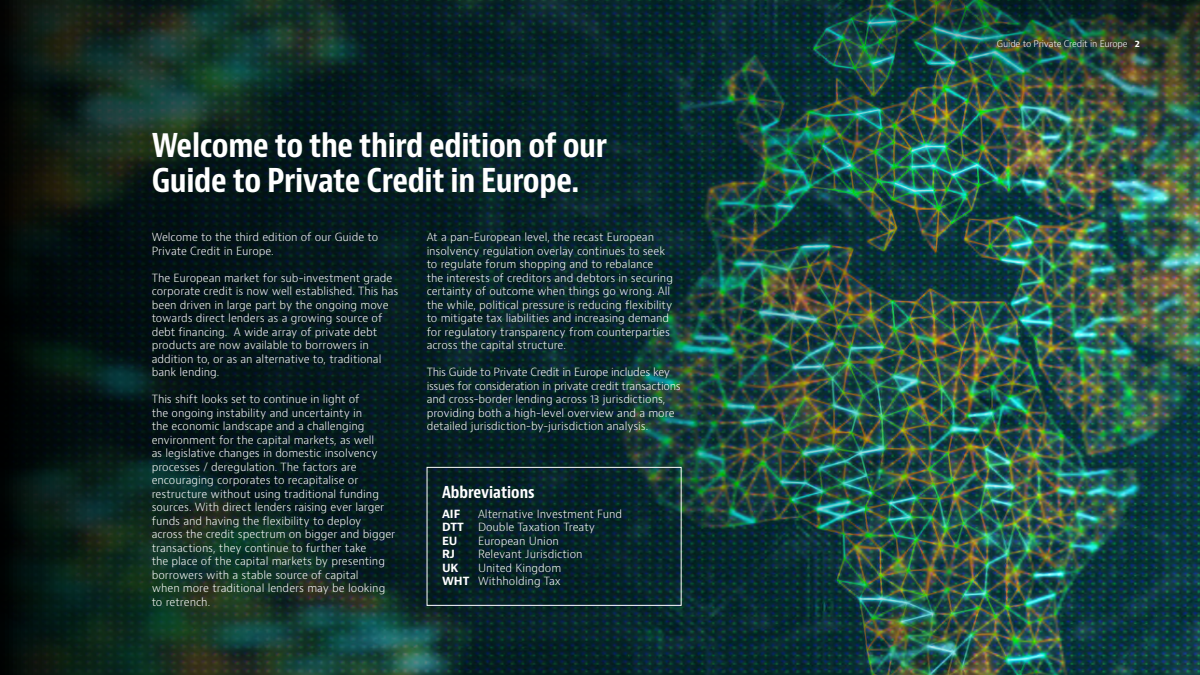
<style>
.page{position:relative;width:1200px;height:675px;background:#fff}
.page>*{position:absolute;margin:0;border:0;box-sizing:border-box;transform-origin:0 0}
.t1{font:700 condensed 32px/35px "Baker Mc Kenzie Bernini";letter-spacing:-.01em;color:#fff}
.t2{font:700 condensed 16px "Baker Mc Kenzie Bernini";color:#fff}
.t3{font:300 11px/13.5px "Baker Mc Kenzie Bernini";letter-spacing:-.005em;color:#fff}
.t4{font:700 11px "Baker Mc Kenzie Bernini";color:#fff}
.t5{font:300 9px "Baker Mc Kenzie Bernini";letter-spacing:-.02em;color:#fff}
.s1{font-weight:700}
</style>
<div class="page">
<img style="left:1048px;top:222px;width:152px;height:453px">
<img style="left:1048px;top:0;width:152px;height:222px">
<img style="left:0;top:0;width:1048px;height:675px">
<div style="left:427px;top:467px;width:255px;height:139px;border:1px solid #fff"></div>
<h1 class="t1" style="left:152px;top:129px;width:457px">Welcome to the third edition of our<br>Guide to Private Credit in Europe.</h1>
<p class="t3" style="left:427px;top:231px;width:248px">At a pan-European level, the recast European insolvency regulation overlay continues to seek to regulate forum shopping and to rebalance<br>the interests of creditors and debtors in securing certainty of outcome when things go wrong. All the while, political pressure is reducing flexibility to mitigate tax liabilities and increasing demand for regulatory transparency from counterparties across the capital structure.</p>
<p class="t3" style="left:427px;top:366px;width:256px">This Guide to Private Credit in Europe includes key issues for consideration in private credit transactions and cross-border lending across 13 jurisdictions, providing both a high-level overview and a more detailed jurisdiction-by-jurisdiction analysis.</p>
<p class="t3" style="left:152px;top:231px;width:228px">Welcome to the third edition of our Guide to<br>Private Credit in Europe.</p>
<p class="t3" style="left:152px;top:271px;width:248px">The European market for sub-investment grade corporate credit is now well established. This has been driven in large part by the ongoing move towards direct lenders as a growing source of debt financing. A wide array of private debt products are now available to borrowers in addition to, or as an alternative to, traditional bank lending.</p>
<p class="t3" style="left:152px;top:393px;width:245px">This shift looks set to continue in light of<br>the ongoing instability and uncertainty in<br>the economic landscape and a challenging environment for the capital markets, as well<br>as legislative changes in domestic insolvency processes / deregulation. The factors are encouraging corporates to recapitalise or restructure without using traditional funding sources. With direct lenders raising ever larger funds and having the flexibility to deploy across the credit spectrum on bigger and bigger transactions, they continue to further take<br>the place of the capital markets by presenting borrowers with a stable source of capital<br>when more traditional lenders may be looking to retrench.</p>
<h2 class="t2" style="left:442px;top:482px;width:94px">Abbreviations</h2>
<p class="t4" style="left:442px;top:507px;width:20px">AIF</p>
<p class="t3" style="left:478px;top:507px;width:146px">Alternative Investment Fund</p>
<p class="t4" style="left:442px;top:520px;width:23px">DTT</p>
<p class="t3" style="left:478px;top:521px;width:119px">Double Taxation Treaty</p>
<p class="t4" style="left:442px;top:534px;width:17px">EU</p>
<p class="t3" style="left:478px;top:534px;width:82px">European Union</p>
<p class="t4" style="left:442px;top:547px;width:15px">RJ</p>
<p class="t3" style="left:478px;top:548px;width:106px">Relevant Jurisdiction</p>
<p class="t4" style="left:442px;top:561px;width:18px">UK</p>
<p class="t3" style="left:442px;top:561px;width:121px;text-align:right">United Kingdom<br><span class="s1">WHT</span> Withholding Tax</p>
<p class="t5" style="left:997px;top:38px;width:145px">Guide to Private Credit in Europe <span class="s1">2</span></p>
</div>
